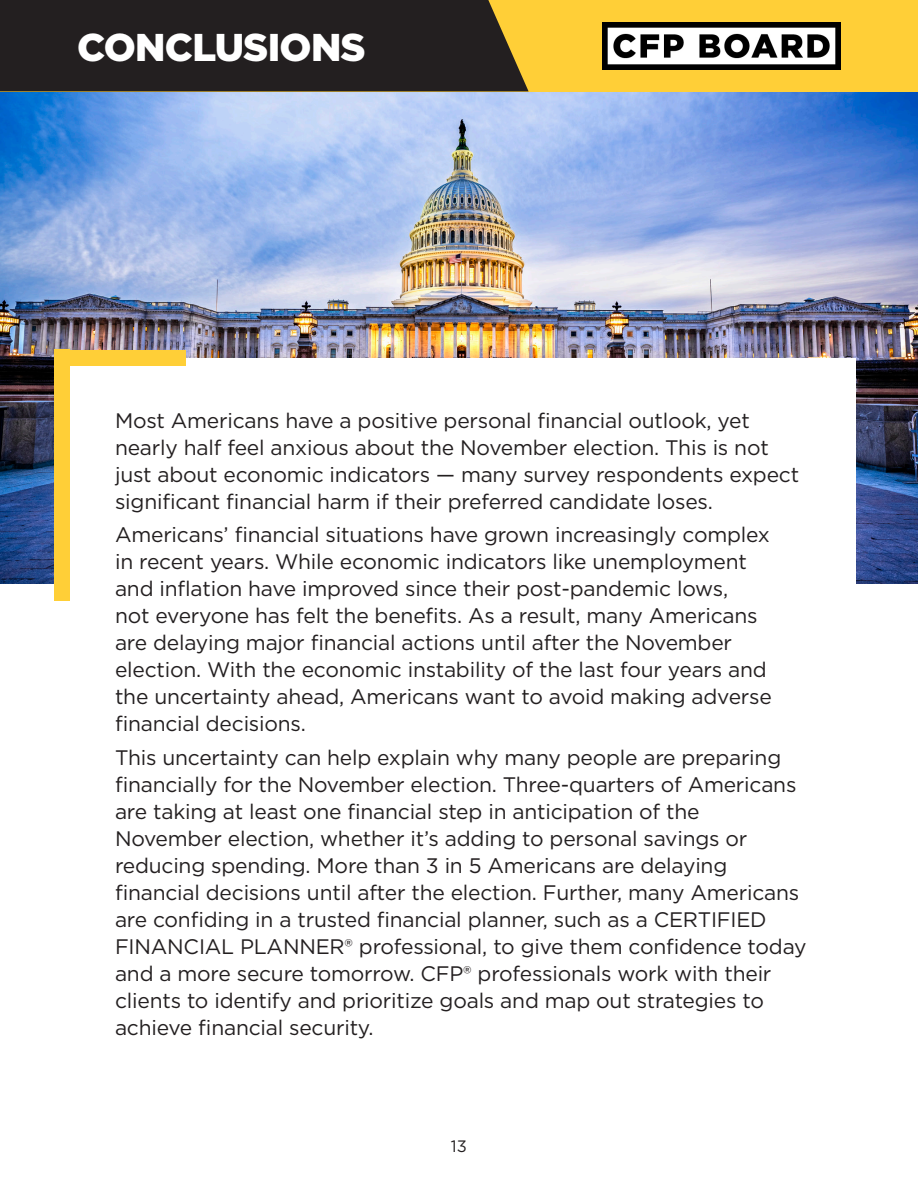
<style>
.page{position:relative;width:918px;height:1188px;background:#fff}
.page>*{position:absolute;margin:0;border:0;box-sizing:border-box;transform-origin:0 0}
.t1{font:900 38.7px "Gotham";letter-spacing:-.02em;color:#fff}
.BODY_COPY{font:21px/27px "Gotham";letter-spacing:-.01em;color:#231f20}
.t2{font:16.5px "Gotham";color:#231f20}
</style>
<div class="page">
<img style="left:0;top:91px;width:918px;height:492px">
<div style="left:61px;top:358px;width:795px;height:681px;background:#fff"></div>
<div style="left:54px;top:350px;width:15px;height:251px;background:#ffcf37"></div>
<div style="left:54px;top:350px;width:131px;height:15px;background:#ffcf37"></div>
<div style="left:0;top:0;width:918px;height:91px;background:#ffcf37"></div>
<div style="left:0;top:0;width:529px;height:91px;background:#231f20"></div>
<img style="left:603px;top:22px;width:238px;height:48px">
<h1 class="t1" style="left:77px;top:25px;width:290px">CONCLUSIONS</h1>
<p class="BODY_COPY" style="left:115px;top:406px;width:686px">Most Americans have a positive personal financial outlook, yet nearly half feel anxious about the November election. This is not just about economic indicators — many survey respondents expect significant financial harm if their preferred candidate loses.</p>
<p class="BODY_COPY" style="left:115px;top:521px;width:658px">Americans’ financial situations have grown increasingly complex in recent years. While economic indicators like unemployment and inflation have improved since their post-pandemic lows,<br>not everyone has felt the benefits. As a result, many Americans are delaying major financial actions until after the November election. With the economic instability of the last four years and the uncertainty ahead, Americans want to avoid making adverse financial decisions.</p>
<p class="BODY_COPY" style="left:115px;top:744px;width:693px">This uncertainty can help explain why many people are preparing financially for the November election. Three-quarters of Americans are taking at least one financial step in anticipation of the November election, whether it’s adding to personal savings or reducing spending. More than 3 in 5 Americans are delaying financial decisions until after the election. Further, many Americans are confiding in a trusted financial planner, such as a CERTIFIED FINANCIAL PLANNER® professional, to give them confidence today and a more secure tomorrow. CFP® professionals work with their clients to identify and prioritize goals and map out strategies to achieve financial security.</p>
<p class="t2" style="left:451px;top:1135px;width:18px">13</p>
</div>
